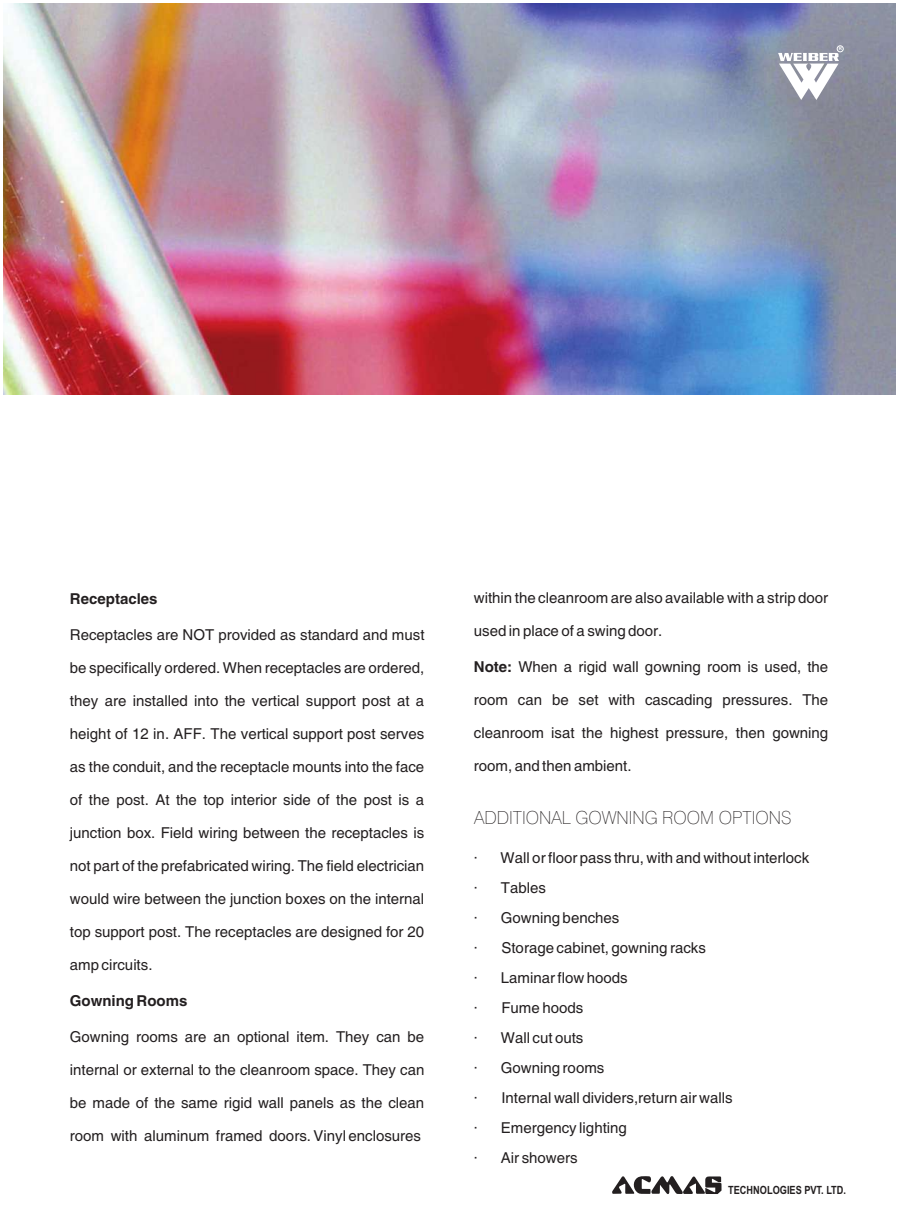
<style>
.page{position:relative;width:897px;height:1215px;background:#fff}
.page>*{position:absolute;margin:0;border:0;box-sizing:border-box;transform-origin:0 0}
.t1{font:100 18px "Swiss 721 BT";color:#231f20}
.t2{font:15px/33px "Helvetica";color:#231f20;text-align:justify}
.t3{font:700 15px "Helvetica";color:#231f20}
.t4{font:700 11.4px "Arial";color:#231f20;scale:.81 1}
.t5{font:700 4.5px "Arial";color:#fff}
.s1{font-weight:700}
</style>
<div class="page">
<svg style="left:612px;top:1176px;width:109px;height:18px"></svg>
<img style="left:3px;top:3px;width:892px;height:392px">
<svg style="left:778px;top:53px;width:61px;height:47px"></svg>
<div style="left:836px;top:45px;width:7px;height:7px;border:1px solid #fff;border-radius:50%"></div>
<p class="t5" style="left:838px;top:47px;width:5px">R</p>
<p class="t3" style="left:70px;top:593px;width:89px">Receptacles</p>
<p class="t2" style="left:70px;top:619px;width:356px">Receptacles are NOT provided as standard and must be specifically ordered. When receptacles are ordered, they are installed into the vertical support post at a</p>
<p class="t2" style="left:70px;top:718px;width:356px">height of 12 in. AFF. The vertical support post serves as the conduit, and the receptacle mounts into the face of the post. At the top interior side of the post is a</p>
<p class="t2" style="left:70px;top:817px;width:356px">junction box. Field wiring between the receptacles is not part of the prefabricated wiring. The field electrician would wire between the junction boxes on the internal</p>
<p class="t2" style="left:70px;top:916px;width:356px">top support post. The receptacles are designed for 20</p>
<p class="t2" style="left:70px;top:949px;width:84px">amp circuits.</p>
<p class="t3" style="left:70px;top:995px;width:119px">Gowning Rooms</p>
<p class="t2" style="left:70px;top:1021px;width:356px">Gowning rooms are an optional item. They can be internal or external to the cleanroom space. They can be made of the same rigid wall panels as the clean</p>
<p class="t2" style="left:70px;top:1120px;width:352px">room with aluminum framed doors. Vinyl enclosures</p>
<p class="t2" style="left:474px;top:583px;width:356px">within the cleanroom are also available with a strip door used in place of a swing door.</p>
<p class="t2" style="left:474px;top:652px;width:356px"><span class="s1">Note:</span> When a rigid wall gowning room is used, the</p>
<p class="t2" style="left:474px;top:685px;width:356px">room can be set with cascading pressures. The</p>
<p class="t2" style="left:474px;top:718px;width:356px">cleanroom isat the highest pressure, then gowning room, and then ambient.</p>
<p class="t1" style="left:474px;top:811px;width:319px">ADDITIONAL GOWNING ROOM OPTIONS</p>
<p class="t2" style="left:474px;top:844px;width:337px;line-height:30px;text-align:left">· Wall or floor pass thru, with and without interlock · Tables<br>· Gowning benches<br>· Storage cabinet, gowning racks<br>· Laminar flow hoods<br>· Fume hoods<br>· Wall cut outs<br>· Gowning rooms<br>· Internal wall dividers,return air walls<br>· Emergency lighting<br>· Air showers</p>
<p class="t4" style="left:728px;top:1186px;width:147px">TECHNOLOGIES PVT. LTD.</p>
</div>
